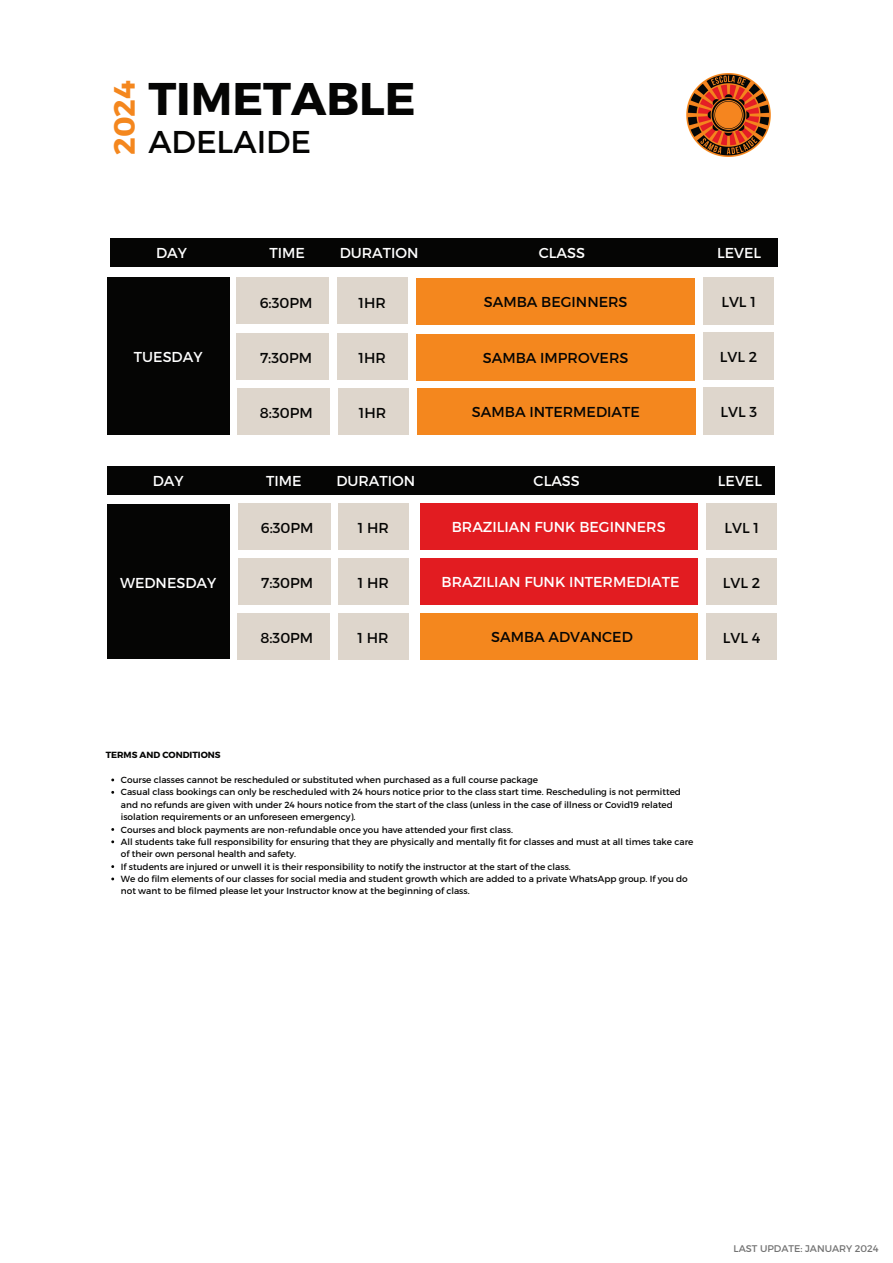
<style>
.page{position:relative;width:893px;height:1263px;background:#fff}
.page>*{position:absolute;margin:0;border:0;box-sizing:border-box;transform-origin:0 0}
.t1{font:700 45.75px "Montserrat";color:#050504}
.t2{font:31.5px "Montserrat";color:#050504}
.t3{font:700 29.4px "Montserrat";color:#f4871e}
.t4{font:14.4px "Montserrat";color:#050504}
.t5{font:14.4px "Montserrat";color:#fff}
.t6{font:9.68px "Montserrat";color:#737373}
.t7{font:8.93px/12.4px "Montserrat";color:#050504}
.t8{font:700 8.93px "Montserrat";color:#050504}
</style>
<div class="page">
<div style="left:107px;top:504px;width:122px;height:155px;background:#050504"></div>
<div style="left:238px;top:504px;width:92px;height:46px;background:#ded6cc"></div>
<div style="left:338px;top:504px;width:71px;height:46px;background:#ded6cc"></div>
<div style="left:706px;top:504px;width:71px;height:46px;background:#ded6cc"></div>
<div style="left:107px;top:466px;width:668px;height:28px;background:#050504"></div>
<div style="left:420px;top:504px;width:278px;height:46px;background:#e21c21"></div>
<div style="left:238px;top:558px;width:92px;height:47px;background:#ded6cc"></div>
<div style="left:338px;top:558px;width:71px;height:47px;background:#ded6cc"></div>
<div style="left:706px;top:558px;width:71px;height:47px;background:#ded6cc"></div>
<div style="left:420px;top:558px;width:278px;height:47px;background:#e21c21"></div>
<div style="left:420px;top:613px;width:278px;height:46px;background:#f4871e"></div>
<div style="left:238px;top:613px;width:92px;height:46px;background:#ded6cc"></div>
<div style="left:338px;top:613px;width:71px;height:46px;background:#ded6cc"></div>
<div style="left:706px;top:613px;width:71px;height:46px;background:#ded6cc"></div>
<div style="left:237px;top:278px;width:92px;height:46px;background:#ded6cc"></div>
<div style="left:337px;top:278px;width:71px;height:46px;background:#ded6cc"></div>
<div style="left:703px;top:277px;width:71px;height:47px;background:#ded6cc"></div>
<div style="left:417px;top:278px;width:278px;height:46px;background:#f4871e"></div>
<div style="left:237px;top:334px;width:92px;height:46px;background:#ded6cc"></div>
<div style="left:337px;top:334px;width:71px;height:46px;background:#ded6cc"></div>
<div style="left:703px;top:333px;width:71px;height:47px;background:#ded6cc"></div>
<div style="left:417px;top:334px;width:278px;height:46px;background:#f4871e"></div>
<div style="left:237px;top:388px;width:92px;height:46px;background:#ded6cc"></div>
<div style="left:338px;top:388px;width:70px;height:46px;background:#ded6cc"></div>
<div style="left:703px;top:387px;width:71px;height:48px;background:#ded6cc"></div>
<div style="left:417px;top:389px;width:278px;height:46px;background:#f4871e"></div>
<div style="left:110px;top:238px;width:668px;height:28px;background:#050504"></div>
<div style="left:107px;top:277px;width:122px;height:158px;background:#050504"></div>
<img style="left:686px;top:73px;width:85px;height:84px">
<p class="t3" style="left:105px;top:155px;width:76px;rotate:-90deg">2024</p>
<p class="t1" style="left:148px;top:69px;width:269px">TIMETABLE</p>
<p class="t2" style="left:148px;top:122px;width:164px">ADELAIDE</p>
<p class="t5" style="left:156px;top:243px;width:32px">DAY</p>
<p class="t5" style="left:269px;top:243px;width:37px">TIME</p>
<p class="t5" style="left:340px;top:243px;width:80px">DURATION</p>
<p class="t5" style="left:539px;top:243px;width:48px">CLASS</p>
<p class="t5" style="left:717px;top:243px;width:46px">LEVEL</p>
<p class="t4" style="left:260px;top:293px;width:54px">6:30PM</p>
<p class="t4" style="left:358px;top:293px;width:29px">1HR</p>
<p class="t4" style="left:484px;top:292px;width:145px">SAMBA BEGINNERS</p>
<p class="t4" style="left:721px;top:292px;width:36px">LVL 1</p>
<p class="t5" style="left:134px;top:347px;width:70px">TUESDAY</p>
<p class="t4" style="left:260px;top:349px;width:53px">7:30PM</p>
<p class="t4" style="left:358px;top:349px;width:29px">1HR</p>
<p class="t4" style="left:483px;top:348px;width:147px">SAMBA IMPROVERS</p>
<p class="t4" style="left:720px;top:348px;width:39px">LVL 2</p>
<p class="t4" style="left:260px;top:403px;width:54px">8:30PM</p>
<p class="t4" style="left:359px;top:403px;width:29px">1HR</p>
<p class="t4" style="left:472px;top:403px;width:169px">SAMBA INTERMEDIATE</p>
<p class="t4" style="left:720px;top:403px;width:38px">LVL 3</p>
<p class="t5" style="left:153px;top:471px;width:32px">DAY</p>
<p class="t5" style="left:266px;top:471px;width:37px">TIME</p>
<p class="t5" style="left:336px;top:471px;width:80px">DURATION</p>
<p class="t5" style="left:533px;top:471px;width:48px">CLASS</p>
<p class="t5" style="left:718px;top:471px;width:46px">LEVEL</p>
<p class="t5" style="left:120px;top:574px;width:98px">WEDNESDAY</p>
<p class="t4" style="left:261px;top:519px;width:54px">6:30PM</p>
<p class="t4" style="left:358px;top:519px;width:33px">1 HR</p>
<p class="t5" style="left:452px;top:518px;width:215px">BRAZILIAN FUNK BEGINNERS</p>
<p class="t4" style="left:724px;top:519px;width:36px">LVL 1</p>
<p class="t4" style="left:261px;top:574px;width:53px">7:30PM</p>
<p class="t4" style="left:358px;top:574px;width:33px">1 HR</p>
<p class="t5" style="left:441px;top:573px;width:240px">BRAZILIAN FUNK INTERMEDIATE</p>
<p class="t4" style="left:723px;top:574px;width:39px">LVL 2</p>
<p class="t4" style="left:260px;top:628px;width:54px">8:30PM</p>
<p class="t4" style="left:357px;top:628px;width:33px">1 HR</p>
<p class="t4" style="left:491px;top:627px;width:143px">SAMBA ADVANCED</p>
<p class="t4" style="left:723px;top:628px;width:39px">LVL 4</p>
<p class="t8" style="left:106px;top:749px;width:116px">TERMS AND CONDITIONS</p>
<p class="t7" style="left:121px;top:773px;width:419px">Course classes cannot be rescheduled or substituted when purchased as a full course package</p>
<p class="t7" style="left:121px;top:786px;width:561px">Casual class bookings can only be rescheduled with 24 hours notice prior to the class start time. Rescheduling is not permitted and no refunds are given with under 24 hours notice from the start of the class (unless in the case of illness or Covid19 related isolation requirements or an unforeseen emergency).</p>
<p class="t7" style="left:121px;top:823px;width:393px">Courses and block payments are non-refundable once you have attended your first class.</p>
<p class="t7" style="left:121px;top:835px;width:574px">All students take full responsibility for ensuring that they are physically and mentally fit for classes and must at all times take care of their own personal health and safety.</p>
<p class="t7" style="left:121px;top:860px;width:451px">If students are injured or unwell it is their responsibility to notify the instructor at the start of the class.</p>
<p class="t7" style="left:121px;top:872px;width:568px">We do film elements of our classes for social media and student growth which are added to a private WhatsApp group. If you do not want to be filmed please let your Instructor know at the beginning of class.</p>
<p class="t6" style="left:733px;top:1242px;width:147px">LAST UPDATE: JANUARY 2024</p>
</div>
